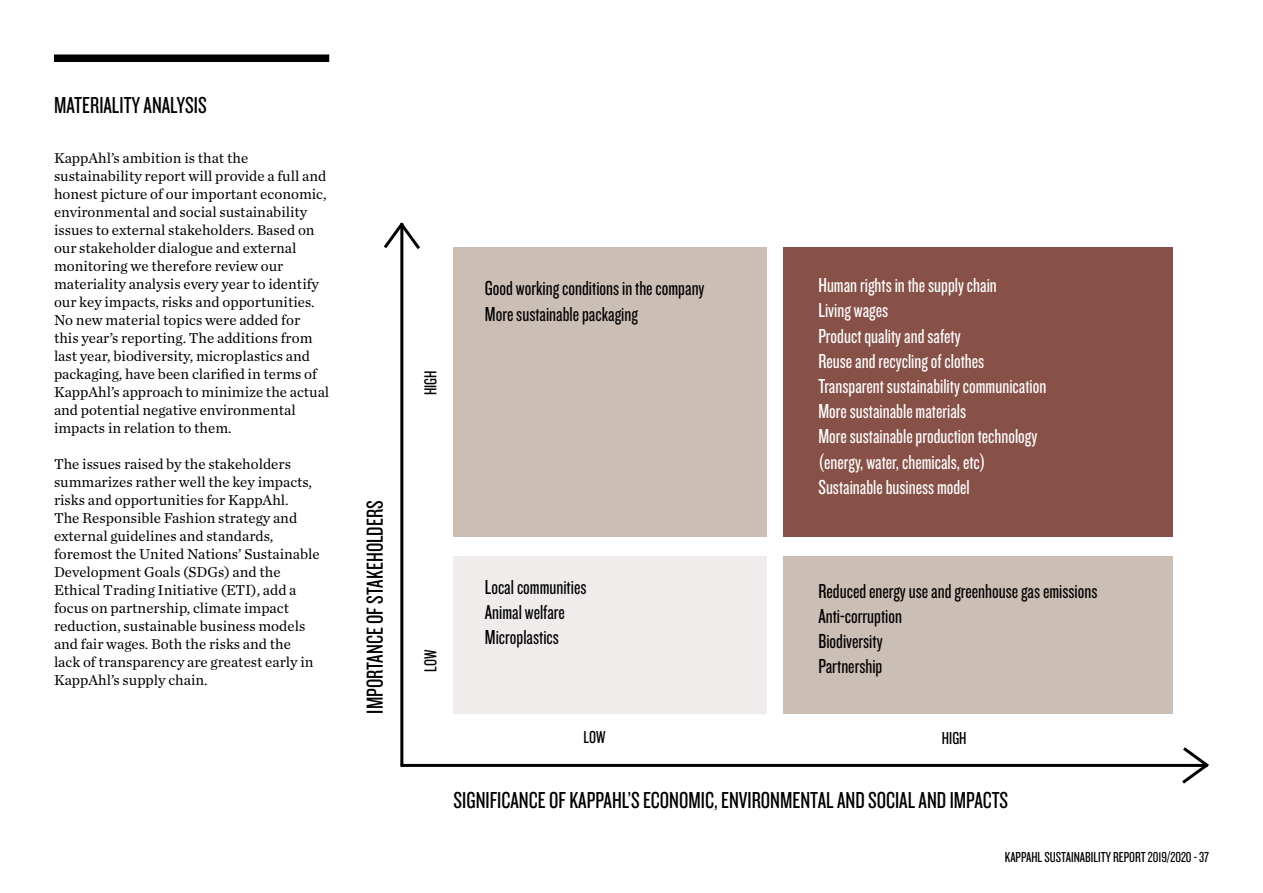
<style>
.page{position:relative;width:1263px;height:893px;background:#fff}
.page>*{position:absolute;margin:0;border:0;box-sizing:border-box;transform-origin:0 0}
.t1{font:24px "Knockout 28 Junior Feathrwt";color:#000}
.t2{font:21px/25.2px "Knockout 28 Junior Feathrwt";color:#fff}
.t3{font:21px/25.2px "Knockout 28 Junior Feathrwt";color:#000}
.t4{font:18px "Knockout 28 Junior Feathrwt";color:#000}
.t5{font:15px/18px "Chronicle Text G1";color:#000}
.t6{font:15px "Knockout 28 Junior Feathrwt";color:#000}
</style>
<div class="page">
<hr style="left:400px;top:223px;width:3px;height:542px;background:#000">
<hr style="left:400px;top:764px;width:807px;height:3px;background:#000">
<div style="left:454px;top:556px;width:313px;height:158px;background:#efeceb"></div>
<div style="left:783px;top:556px;width:390px;height:158px;background:#cbbeb5"></div>
<div style="left:454px;top:247px;width:313px;height:290px;background:#cbbeb5"></div>
<div style="left:783px;top:247px;width:390px;height:290px;background:#875148"></div>
<svg style="left:383px;top:222px;width:37px;height:30px"></svg>
<svg style="left:1179px;top:747px;width:30px;height:37px"></svg>
<div style="left:54px;top:55px;width:275px;height:7px;background:#000"></div>
<h1 class="t1" style="left:54px;top:90px;width:154px">MATERIALITY ANALYSIS</h1>
<p class="t5" style="left:54px;top:148px;width:277px">KappAhl’s ambition is that the sustainability report will provide a full and honest picture of our important economic, environmental and social sustainability issues to external stakeholders. Based on our stakeholder dialogue and external monitoring we therefore review our materiality analysis every year to identify our key impacts, risks and opportunities.<br>No new material topics were added for<br>this year’s reporting. The additions from last year, biodiversity, microplastics and packaging, have been clarified in terms of KappAhl’s approach to minimize the actual and potential negative environmental impacts in relation to them.</p>
<p class="t5" style="left:54px;top:454px;width:267px">The issues raised by the stakeholders summarizes rather well the key impacts, risks and opportunities for KappAhl.<br>The Responsible Fashion strategy and external guidelines and standards, foremost the United Nations’ Sustainable Development Goals (SDGs) and the Ethical Trading Initiative (ETI), add a focus on partnership, climate impact reduction, sustainable business models and fair wages. Both the risks and the lack of transparency are greatest early in KappAhl’s supply chain.</p>
<h1 class="t1" style="left:360px;top:714px;width:215px;rotate:-90deg">IMPORTANCEOFSTAKEHOLDERS</h1>
<p class="t4" style="left:419px;top:395px;width:26px;rotate:-90deg">HIGH</p>
<h2 class="t3" style="left:485px;top:275px;width:221px">Good working conditions in the company<br>More sustainable packaging</h2>
<p class="t2" style="left:818px;top:272px;width:229px">Human rights in the supply chain<br>Living wages<br>Product quality and safety<br>Reuse and recycling of clothes<br>Transparent sustainability communication<br>More sustainable materials<br>More sustainable production technology (energy, water, chemicals, etc)<br>Sustainable business model</p>
<p class="t4" style="left:419px;top:672px;width:23px;rotate:-90deg">LOW</p>
<h2 class="t3" style="left:485px;top:574px;width:103px">Local communities<br>Animal welfare<br>Microplastics</h2>
<h2 class="t3" style="left:818px;top:577px;width:280px">Reduced energy use and greenhouse gas emissions<br>Anti-corruption<br>Biodiversity<br>Partnership</h2>
<p class="t4" style="left:584px;top:725px;width:23px">LOW</p>
<p class="t4" style="left:942px;top:727px;width:26px">HIGH</p>
<h1 class="t1" style="left:454px;top:785px;width:556px">SIGNIFICANCE OF KAPPAHL’S ECONOMIC, ENVIRONMENTAL AND SOCIAL AND IMPACTS</h1>
<p class="t6" style="left:1005px;top:848px;width:206px">KAPPAHL SUSTAINABILITY REPORT 2019/2020 - 37</p>
</div>
